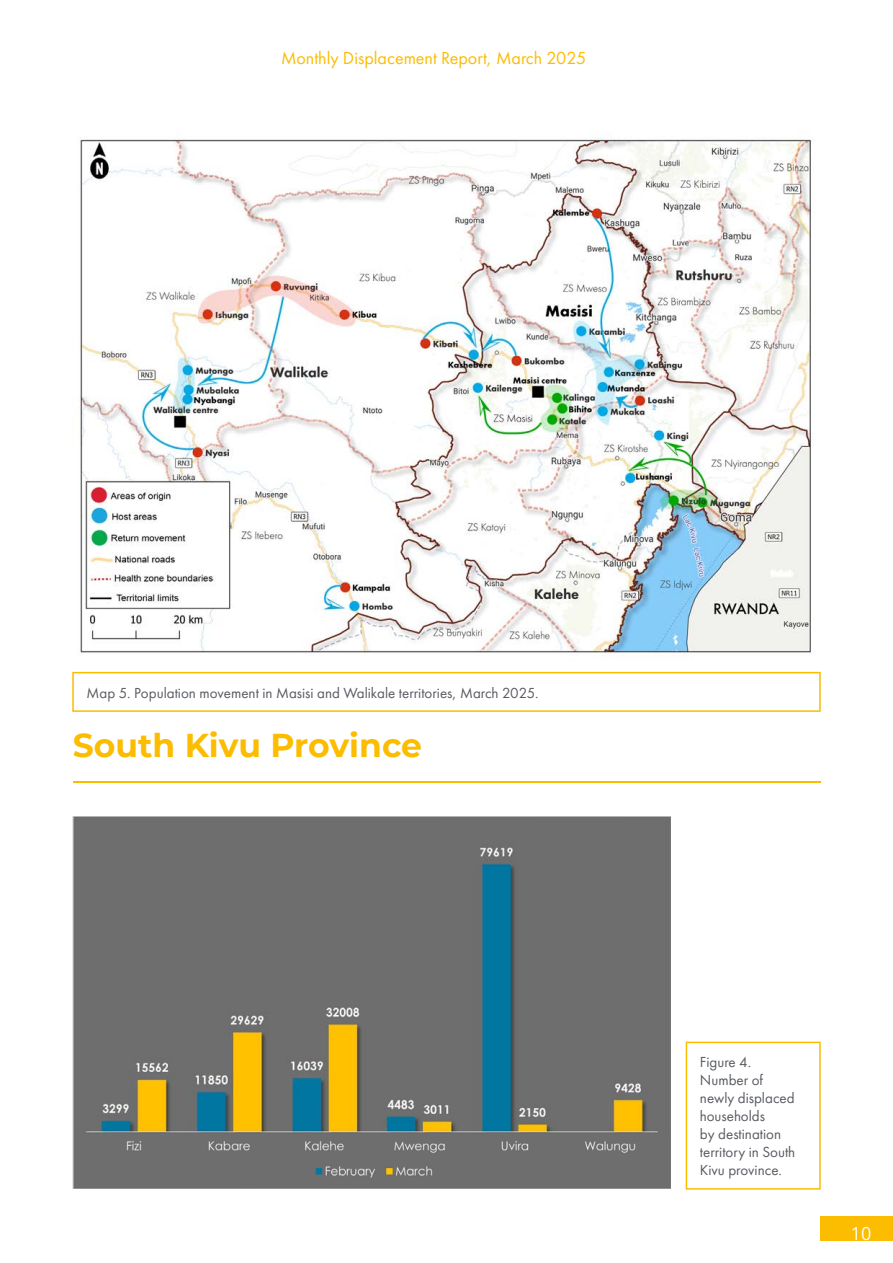
<style>
.page{position:relative;width:893px;height:1263px;background:#fff}
.page>*{position:absolute;margin:0;border:0;box-sizing:border-box;transform-origin:0 0}
.t1{font:700 33px "Montserrat";color:#fcbc00}
.t2{font:18px "Futura PT";color:#fcbc00}
.t3{font:18px "Open Sans";color:#fff}
.t4{font:15px/18px "Futura PT";color:#575a60}
</style>
<div class="page">
<div style="left:821px;top:1216px;width:72px;height:25px;background:#fcbc00"></div>
<hr style="left:73px;top:781px;width:748px;height:2px;background:#fcbc00">
<svg style="left:72px;top:672px;width:749px;height:40px"></svg>
<svg style="left:686px;top:1042px;width:135px;height:147px"></svg>
<img style="left:72px;top:137px;width:740px;height:519px">
<img style="left:73px;top:816px;width:598px;height:373px">
<p class="t2" style="left:281px;top:47px;width:307px">Monthly Displacement Report, March 2025</p>
<p class="t4" style="left:87px;top:683px;width:454px">Map 5. Population movement in Masisi and Walikale territories, March 2025.</p>
<h1 class="t1" style="left:73px;top:721px;width:351px">South Kivu Province</h1>
<p class="t4" style="left:700px;top:1053px;width:97px">Figure 4.<br>Number of newly displaced households<br>by destination territory in South<br>Kivu province.</p>
<p class="t3" style="left:851px;top:1221px;width:22px">10</p>
</div>
